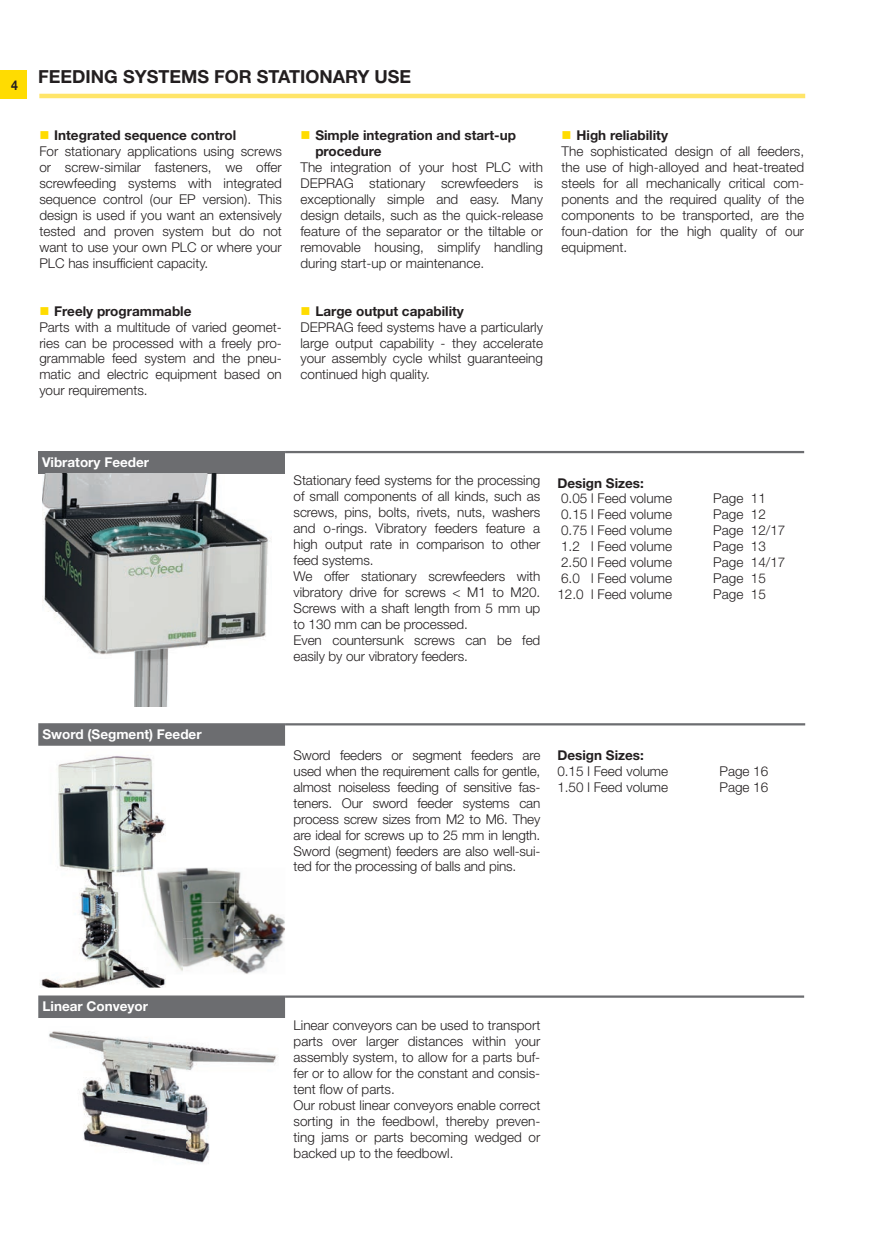
<style>
.page{position:relative;width:885px;height:1255px;background:#fff}
.page>*{position:absolute;margin:0;border:0;box-sizing:border-box;transform-origin:0 0}
.t1{font:700 18px "Helvetica Neue LT Std";color:#231f20}
.t2{font:300 13.5px/15.9px "Helvetica Neue LT Std";color:#231f20}
.t3{font:700 13.5px/15.9px "Helvetica Neue LT Std";color:#231f20}
.t4{font:700 13.5px "Helvetica Neue LT Std";color:#fff}
.s1{color:#ffdc01}
.s2{font-weight:700}
</style>
<div class="page">
<div style="left:0;top:70px;width:27px;height:28px;background:#ffdc01"></div>
<hr style="left:39px;top:94px;width:766px;height:4px;background:#ffe569">
<img style="left:40px;top:755px;width:126px;height:232px">
<img style="left:49px;top:1031px;width:228px;height:133px">
<hr style="left:285px;top:451px;width:519px;height:2px;background:#6c6d70">
<hr style="left:285px;top:723px;width:520px;height:2px;background:#6c6d70">
<hr style="left:285px;top:995px;width:519px;height:2px;background:#6c6d70">
<div style="left:38px;top:451px;width:247px;height:22px;background:#6c6d70"></div>
<div style="left:38px;top:723px;width:247px;height:22px;background:#6c6d70"></div>
<div style="left:38px;top:995px;width:247px;height:22px;background:#6c6d70"></div>
<img style="left:183px;top:867px;width:63px;height:34px">
<img style="left:183px;top:901px;width:102px;height:37px">
<img style="left:183px;top:938px;width:101px;height:36px">
<img style="left:157px;top:867px;width:26px;height:107px">
<img style="left:43px;top:473px;width:228px;height:233px">
<h1 class="t1" style="left:11px;top:66px;width:401px"><sub>4</sub> FEEDING SYSTEMS FOR STATIONARY USE</h1>
<p class="t2" style="left:39px;top:127px;width:244px"><span class="s1">■</span> <span class="s2">Integrated sequence control<br></span>For stationary applications using screws or screw-similar fasteners, we offer screwfeeding systems with integrated sequence control (our EP version). This design is used if you want an extensively tested and proven system but do not want to use your own PLC or where your PLC has insufficient capacity.</p>
<p class="t2" style="left:39px;top:302px;width:244px"><span class="s1">■</span> <span class="s2">Freely programmable<br></span>Parts with a multitude of varied geomet&shy;ries can be processed with a freely pro&shy;grammable feed system and the pneu&shy;matic and electric equipment based on your requirements.</p>
<p class="t3" style="left:315px;top:127px;width:202px;text-indent:-15px"><span class="s1">■</span> Simple integration and start-up procedure</p>
<p class="t2" style="left:300px;top:159px;width:244px;text-align:justify">The integration of your host PLC with DEPRAG stationary screwfeeders is exceptionally simple and easy. Many design details, such as the quick-release feature of the separator or the tiltable or removable housing, simplify handling during start-up or maintenance.</p>
<p class="t2" style="left:300px;top:302px;width:244px"><span class="s1">■</span> <span class="s2">Large output capability<br></span>DEPRAG feed systems have a particularly large output capability - they accelerate your assembly cycle whilst guaranteeing continued high quality.</p>
<p class="t2" style="left:561px;top:127px;width:244px"><span class="s1">■</span> <span class="s2">High reliability<br></span>The sophisticated design of all feeders, the use of high-alloyed and heat-treated steels for all mechanically critical com&shy;ponents and the required quality of the components to be transported, are the foun-dation for the high quality of our equipment.</p>
<p class="t4" style="left:42px;top:453px;width:109px">Vibratory Feeder</p>
<p class="t2" style="left:293px;top:472px;width:248px">Stationary feed systems for the processing of small components of all kinds, such as screws, pins, bolts, rivets, nuts, washers and o-rings. Vibratory feeders feature a high output rate in comparison to other feed systems.<br>We offer stationary screwfeeders with vibratory drive for screws &lt; M1 to M20.<br>Screws with a shaft length from 5 mm up to 130 mm can be processed.<br>Even countersunk screws can be fed easily by our vibratory feeders.</p>
<p class="t3" style="left:557px;top:474px;width:88px">Design Sizes:</p>
<p class="t2" style="left:561px;top:490px;width:112px">0.05 l Feed volume</p>
<p class="t2" style="left:713px;top:490px;width:54px">Page 11</p>
<p class="t2" style="left:561px;top:506px;width:112px">0.15 l Feed volume</p>
<p class="t2" style="left:713px;top:506px;width:54px">Page 12</p>
<p class="t2" style="left:561px;top:522px;width:112px">0.75 l Feed volume</p>
<p class="t2" style="left:713px;top:522px;width:74px">Page 12/17</p>
<p class="t2" style="left:561px;top:538px;width:112px">1.2 l Feed volume</p>
<p class="t2" style="left:713px;top:538px;width:54px">Page 13</p>
<p class="t2" style="left:561px;top:554px;width:112px">2.50 l Feed volume</p>
<p class="t2" style="left:713px;top:554px;width:74px">Page 14/17</p>
<p class="t2" style="left:561px;top:570px;width:112px">6.0 l Feed volume</p>
<p class="t2" style="left:713px;top:570px;width:54px">Page 15</p>
<p class="t2" style="left:557px;top:586px;width:116px">12.0 l Feed volume</p>
<p class="t2" style="left:713px;top:586px;width:54px">Page 15</p>
<p class="t4" style="left:43px;top:725px;width:161px">Sword (Segment) Feeder</p>
<p class="t2" style="left:293px;top:746px;width:248px;text-align:justify">Sword feeders or segment feeders are used when the requirement calls for gentle, almost noiseless feeding of sensitive fas&shy;teners. Our sword feeder systems can process screw sizes from M2 to M6. They are ideal for screws up to 25 mm in length.<br>Sword (segment) feeders are also well-sui&shy;ted for the processing of balls and pins.</p>
<p class="t3" style="left:557px;top:746px;width:88px">Design Sizes:</p>
<p class="t2" style="left:557px;top:762px;width:112px">0.15 l Feed volume</p>
<p class="t2" style="left:719px;top:762px;width:50px">Page 16</p>
<p class="t2" style="left:557px;top:778px;width:112px">1.50 l Feed volume</p>
<p class="t2" style="left:719px;top:778px;width:50px">Page 16</p>
<p class="t4" style="left:43px;top:998px;width:107px">Linear Conveyor</p>
<p class="t2" style="left:293px;top:1016px;width:248px">Linear conveyors can be used to transport parts over larger distances within your assembly system, to allow for a parts buf&shy;fer or to allow for the constant and consis&shy;tent flow of parts.<br>Our robust linear conveyors enable correct sorting in the feedbowl, thereby preven&shy;ting jams or parts becoming wedged or backed up to the feedbowl.</p>
</div>
